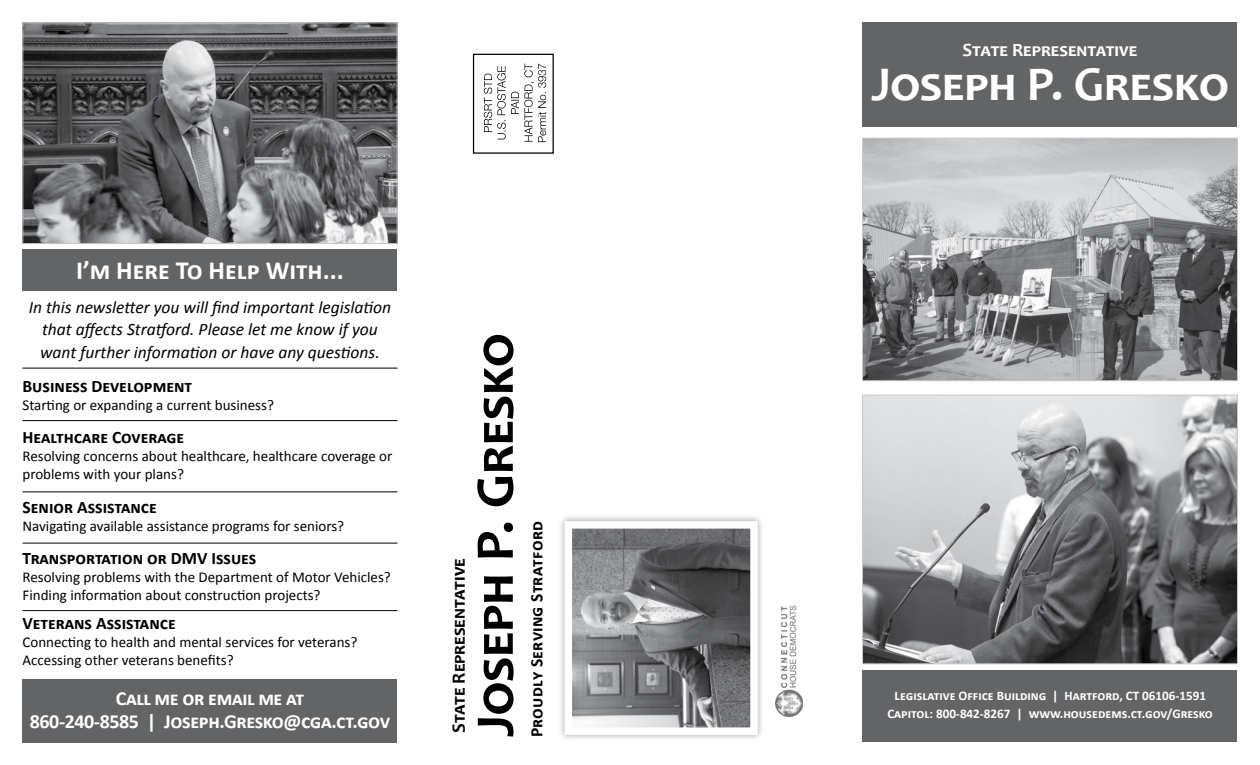
<style>
.page{position:relative;width:1260px;height:765px;background:#fff}
.page>*{position:absolute;margin:0;border:0;box-sizing:border-box;transform-origin:0 0}
.t1{font:700 55px "Candara";color:#000}
.t2{font:700 48.75px "Candara";color:#fff}
.t3{font:700 26.25px "Calibri";color:#fff}
.t4{font:700 20px/23.8px "Calibri";letter-spacing:-.02em;color:#fff;text-align:center}
.t5{font:700 18.75px "Candara";color:#000}
.t6{font:700 18.75px "Candara";color:#fff}
.t7{font:italic 17.5px/22.5px "Calibri";color:#000;text-align:center}
.t8{font:700 17.5px "Calibri";color:#000}
.t9{font:15px/18px "Calibri";color:#000}
.t10{font:700 13.12px/18.8px "Calibri";color:#fff;text-align:center}
</style>
<div class="page">
<div style="left:22px;top:679px;width:376px;height:64px;background:#636466"></div>
<div style="left:22px;top:249px;width:376px;height:42px;background:#636466"></div>
<div style="left:862px;top:22px;width:376px;height:105px;background:#636466"></div>
<svg style="left:484px;top:64px;width:62px;height:78px"></svg>
<div style="left:473px;top:54px;width:81px;height:100px;border:1px solid #000"></div>
<div style="left:558px;top:514px;width:207px;height:228px;background:#000;opacity:.35"></div>
<img style="left:574px;top:530px;width:175px;height:196px">
<div style="left:565px;top:521px;width:193px;height:214px;border:8px solid #fff"></div>
<img style="left:776px;top:605px;width:27px;height:111px">
<img style="left:864px;top:140px;width:372px;height:239px">
<div style="left:862px;top:138px;width:376px;height:243px;border:1px solid #c7c8ca"></div>
<img style="left:864px;top:397px;width:372px;height:265px">
<div style="left:862px;top:395px;width:376px;height:269px;border:1px solid #c7c8ca"></div>
<div style="left:862px;top:671px;width:376px;height:71px;background:#636466"></div>
<img style="left:24px;top:24px;width:372px;height:218px">
<div style="left:22px;top:22px;width:376px;height:222px;border:1px solid #c7c8ca"></div>
<hr style="left:22px;top:420px;width:376px;height:1px;background:#000">
<hr style="left:22px;top:492px;width:376px;height:1px;background:#000">
<hr style="left:22px;top:543px;width:376px;height:1px;background:#000">
<hr style="left:22px;top:610px;width:376px;height:1px;background:#000">
<hr style="left:22px;top:368px;width:376px;height:1px;background:#000">
<h3 class="t3" style="left:76px;top:253px;width:269px">I’m Here To Help With...</h3>
<p class="t7" style="left:29px;top:295px;width:364px">In this newsletter you will find important legislation that affects Stratford. Please let me know if you want further information or have any questions.</p>
<p class="t8" style="left:22px;top:375px;width:171px">Business Development</p>
<p class="t9" style="left:22px;top:396px;width:253px">Starting or expanding a current business?</p>
<p class="t8" style="left:22px;top:426px;width:163px">Healthcare Coverage</p>
<p class="t9" style="left:22px;top:447px;width:371px">Resolving concerns about healthcare, healthcare coverage or problems with your plans?</p>
<p class="t8" style="left:22px;top:496px;width:136px">Senior Assistance</p>
<p class="t9" style="left:22px;top:517px;width:323px">Navigating available assistance programs for seniors?</p>
<p class="t8" style="left:22px;top:547px;width:235px">Transportation or DMV Issues</p>
<p class="t9" style="left:22px;top:568px;width:370px">Resolving problems with the Department of Motor Vehicles?<br>Finding information about construction projects?</p>
<p class="t8" style="left:22px;top:612px;width:155px">Veterans Assistance</p>
<p class="t9" style="left:22px;top:633px;width:336px">Connecting to health and mental services for veterans?<br>Accessing other veterans benefits?</p>
<h3 class="t4" style="left:30px;top:686px;width:362px">Call me or email me at<br>860-240-8585 | Joseph.Gresko@cga.ct.gov</h3>
<p class="t5" style="left:447px;top:733px;width:176px;rotate:-90deg">State Representative</p>
<h1 class="t1" style="left:460px;top:737px;width:405px;rotate:-90deg">Joseph P. Gresko</h1>
<p class="t8" style="left:526px;top:737px;width:218px;rotate:-90deg">Proudly Serving Stratford</p>
<p class="t6" style="left:962px;top:38px;width:176px">State Representative</p>
<h2 class="t2" style="left:871px;top:54px;width:359px">Joseph P. Gresko</h2>
<p class="t10" style="left:887px;top:686px;width:327px">Legislative Office Building | Hartford, CT 06106-1591<br>Capitol: 800-842-8267 | www.housedems.ct.gov/Gresko</p>
</div>
